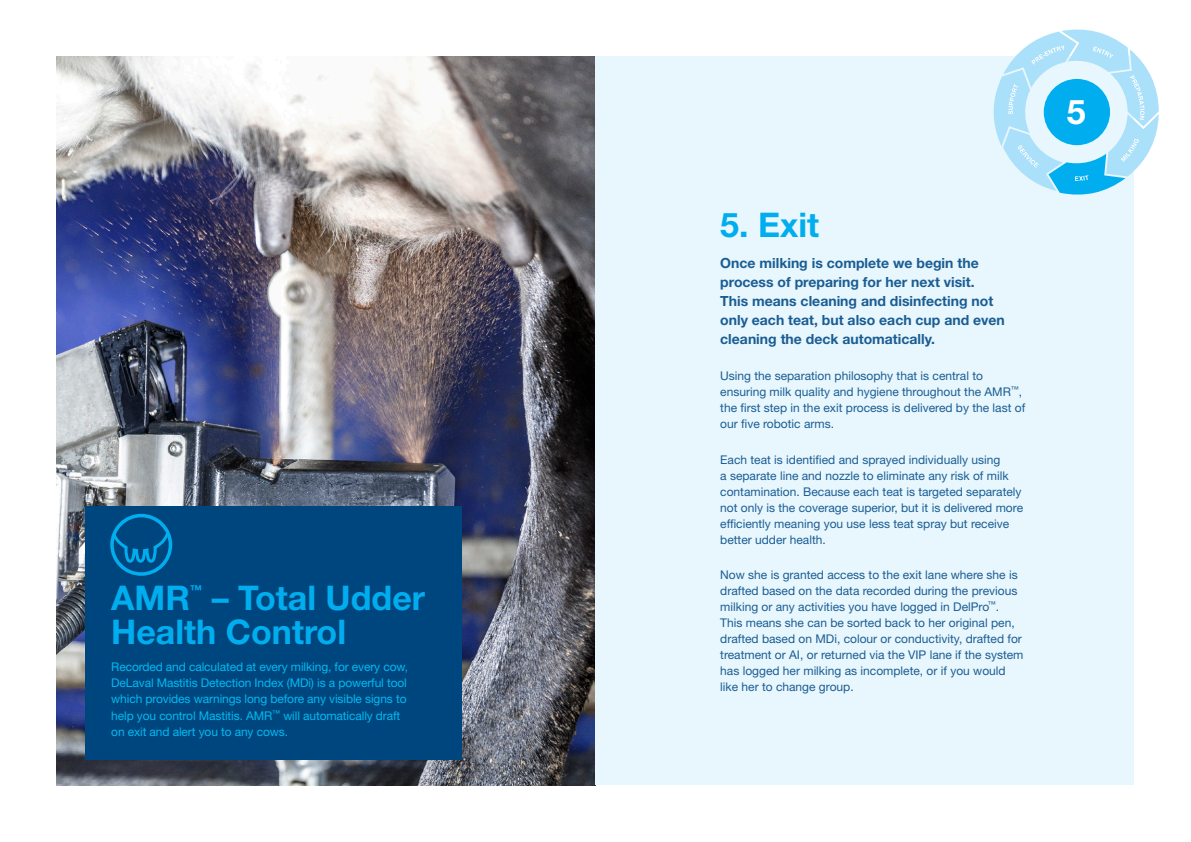
<style>
.page{position:relative;width:1191px;height:842px;background:#fff}
.page>*{position:absolute;margin:0;border:0;box-sizing:border-box;transform-origin:0 0}
.New_Header{font:700 34px/34px "Helvetica Neue";color:#00aeef}
.New_Header-2{font:700 34px "Helvetica Neue";color:#fff}
.intro_copy{font:700 14px/19px "Helvetica Neue LT Std";color:#1a5d93}
.New_Header-3{font:700 12.2px "Helvetica Neue";color:#00aeef}
.Copy{font:12px/16px "Helvetica Neue LT Std";color:#1a5d93}
.Copy-2{font:12px/16px "Helvetica Neue LT Std";letter-spacing:-.01em;color:#00baf1}
</style>
<div class="page">
<img style="left:57px;top:57px;width:538px;height:728px">
<div style="left:86px;top:506px;width:376px;height:254px;background:#00467e"></div>
<svg style="left:112px;top:516px;width:58px;height:48px"></svg>
<div style="left:110px;top:514px;width:62px;height:62px;border:4px solid #00aeef;border-radius:50%"></div>
<div style="left:595px;top:57px;width:539px;height:728px;background:#e8f6fd"></div>
<svg style="left:991px;top:29px;width:167px;height:166px"></svg>
<div style="left:1043px;top:79px;width:67px;height:66px;background:#00aeef;border-radius:50%"></div>
<p class="New_Header" style="left:111px;top:580px;width:80px">AMR</p>
<p class="New_Header-3" style="left:190px;top:582px;width:14px">™</p>
<p class="New_Header" style="left:111px;top:580px;width:315px;text-indent:100px">– Total Udder<br>Health Control</p>
<p class="Copy-2" style="left:111px;top:659px;width:298px">Recorded and calculated at every milking, for every cow, DeLaval Mastitis Detection Index (MDi) is a powerful tool which provides warnings long before any visible signs to help you control Mastitis. AMR<sup>™</sup> will automatically draft on exit and alert you to any cows.</p>
<p class="New_Header" style="left:720px;top:208px;width:100px">5. Exit</p>
<p class="intro_copy" style="left:720px;top:253px;width:286px">Once milking is complete we begin the process of preparing for her next visit.<br>This means cleaning and disinfecting not only each teat, but also each cup and even cleaning the deck automatically.</p>
<p class="Copy" style="left:720px;top:367px;width:306px">Using the separation philosophy that is central to ensuring milk quality and hygiene throughout the AMR<sup>™</sup>, the first step in the exit process is delivered by the last of our five robotic arms.</p>
<p class="Copy" style="left:720px;top:451px;width:304px">Each teat is identified and sprayed individually using<br>a separate line and nozzle to eliminate any risk of milk contamination. Because each teat is targeted separately not only is the coverage superior, but it is delivered more efficiently meaning you use less teat spray but receive better udder health.</p>
<p class="Copy" style="left:720px;top:567px;width:305px">Now she is granted access to the exit lane where she is drafted based on the data recorded during the previous milking or any activities you have logged in DelPro<sup>™</sup>.<br>This means she can be sorted back to her original pen, drafted based on MDi, colour or conductivity, drafted for treatment or AI, or returned via the VIP lane if the system has logged her milking as incomplete, or if you would like her to change group.</p>
<p class="New_Header-2" style="left:1066px;top:91px;width:20px">5</p>
</div>
